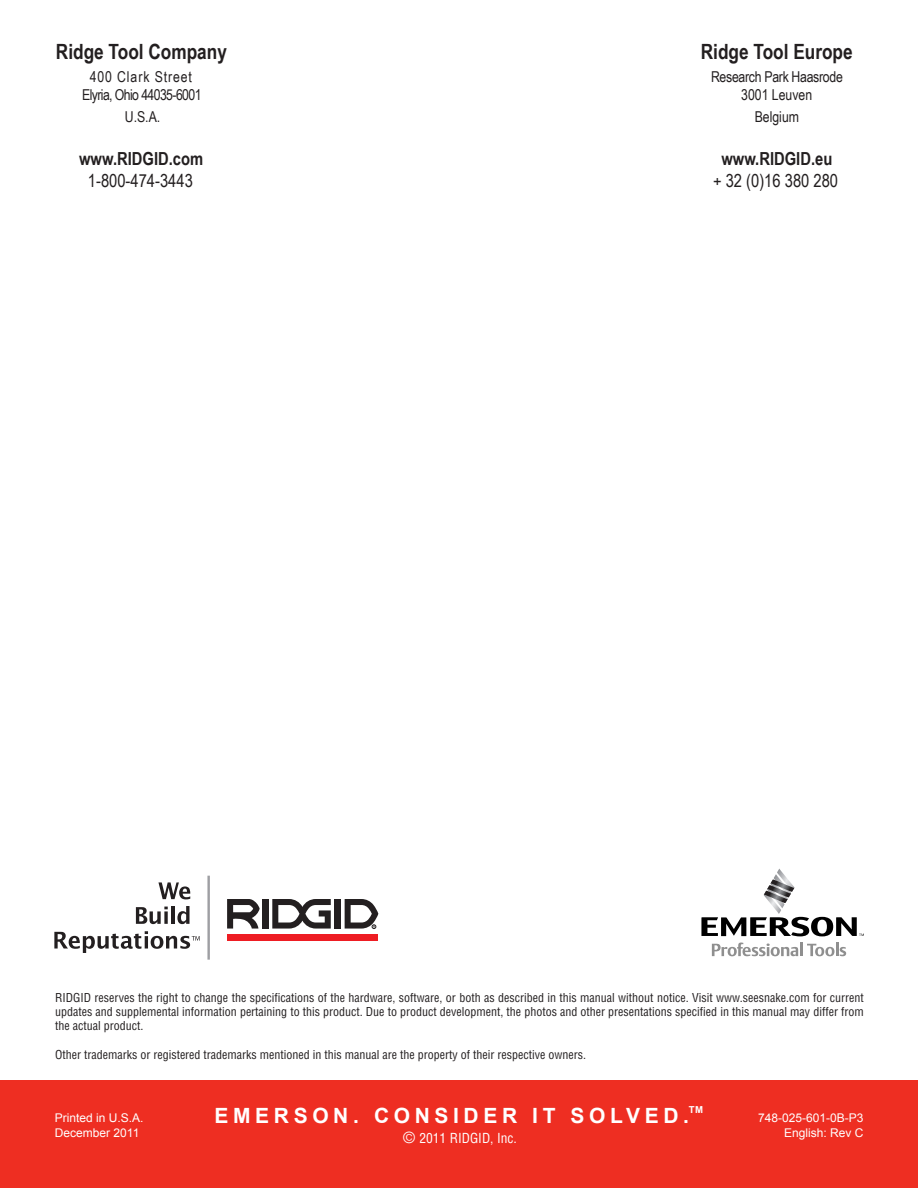
<style>
.page{position:relative;width:918px;height:1188px;background:#fff}
.page>*{position:absolute;margin:0;border:0;box-sizing:border-box;transform-origin:0 0}
.t1{font:700 21px "Arial Narrow";color:#231f20}
.t2{font:700 21px "Arial";letter-spacing:.22em;color:#fff}
.t3{font:18px "Arial Narrow";color:#231f20}
.t4{font:700 18px "Arial Narrow";color:#231f20}
.t5{font:15px/18px "Arial Narrow";letter-spacing:-.02em;color:#231f20;text-align:center}
.t6{font:15px/18px "Arial Narrow";letter-spacing:-.04em;color:#231f20;text-align:center}
.t7{font:15px "Arial Narrow";color:#231f20}
.t8{font:condensed 13.5px "Helvetica LT Std";color:#fff}
.t9{font:condensed 12px/14.4px "Helvetica LT Std";color:#231f20;text-align:justify}
.t10{font:12px/14.4px "Arial";color:#fff}
.t11{font:700 9.6px "Arial";color:#fff}
.s1{font-size:15px}
</style>
<div class="page">
<div style="left:0;top:1080px;width:918px;height:108px;background:#ee2e22"></div>
<svg style="left:701px;top:868px;width:163px;height:68px"></svg>
<svg style="left:712px;top:943px;width:134px;height:13px"></svg>
<hr style="left:207px;top:876px;width:3px;height:84px;background:#9e9fa3">
<div style="left:227px;top:935px;width:150px;height:6px;background:#ee1d23"></div>
<div style="left:262px;top:899px;width:6px;height:30px;background:#231f20"></div>
<div style="left:335px;top:899px;width:6px;height:30px;background:#231f20"></div>
<svg style="left:227px;top:899px;width:33px;height:30px"></svg>
<svg style="left:272px;top:899px;width:59px;height:30px"></svg>
<svg style="left:345px;top:899px;width:33px;height:30px"></svg>
<svg style="left:158px;top:882px;width:32px;height:17px"></svg>
<svg style="left:136px;top:907px;width:32px;height:17px"></svg>
<svg style="left:164px;top:911px;width:4px;height:13px"></svg>
<hr style="left:171px;top:906px;width:4px;height:18px;background:#231f20">
<svg style="left:177px;top:906px;width:13px;height:18px"></svg>
<svg style="left:54px;top:931px;width:146px;height:22px"></svg>
<h1 class="t1" style="left:56px;top:36px;width:172px">Ridge Tool Company</h1>
<p class="t6" style="left:82px;top:67px;width:121px">400 Clark Street<br>Elyria, Ohio 44035-6001</p>
<p class="t5" style="left:125px;top:107px;width:37px">U.S.A.</p>
<h2 class="t4" style="left:79px;top:145px;width:126px">www.RIDGID.com</h2>
<h2 class="t3" style="left:88px;top:167px;width:107px">1-800-474-3443</h2>
<h1 class="t1" style="left:701px;top:36px;width:153px">Ridge Tool Europe</h1>
<p class="t5" style="left:711px;top:67px;width:133px">Research Park Haasrode<br>3001 Leuven</p>
<p class="t7" style="left:755px;top:106px;width:46px">Belgium</p>
<h2 class="t4" style="left:721px;top:145px;width:113px">www.RIDGID.eu</h2>
<h2 class="t3" style="left:713px;top:167px;width:127px">+ 32 (0)16 380 280</h2>
<p class="t9" style="left:55px;top:990px;width:810px">RIDGID reserves the right to change the specifications of the hardware, software, or both as described in this manual without notice. Visit www.seesnake.com for current updates and supplemental information pertaining to this product. Due to product development, the photos and other presentations specified in this manual may differ from the actual product.</p>
<p class="t9" style="left:55px;top:1047px;width:533px">Other trademarks or registered trademarks mentioned in this manual are the property of their respective owners.</p>
<h1 class="t2" style="left:215px;top:1101px;width:476px">EMERSON. CONSIDER IT SOLVED.</h1>
<p class="t11" style="left:689px;top:1103px;width:16px">TM</p>
<p class="t8" style="left:403px;top:1129px;width:115px"><span class="s1">©</span> 2011 RIDGID, Inc.</p>
<p class="t10" style="left:55px;top:1111px;width:90px">Printed in U.S.A.<br>December 2011</p>
<p class="t10" style="left:758px;top:1111px;width:107px;text-align:right">748-025-601-0B-P3<br>English: Rev C</p>
</div>
